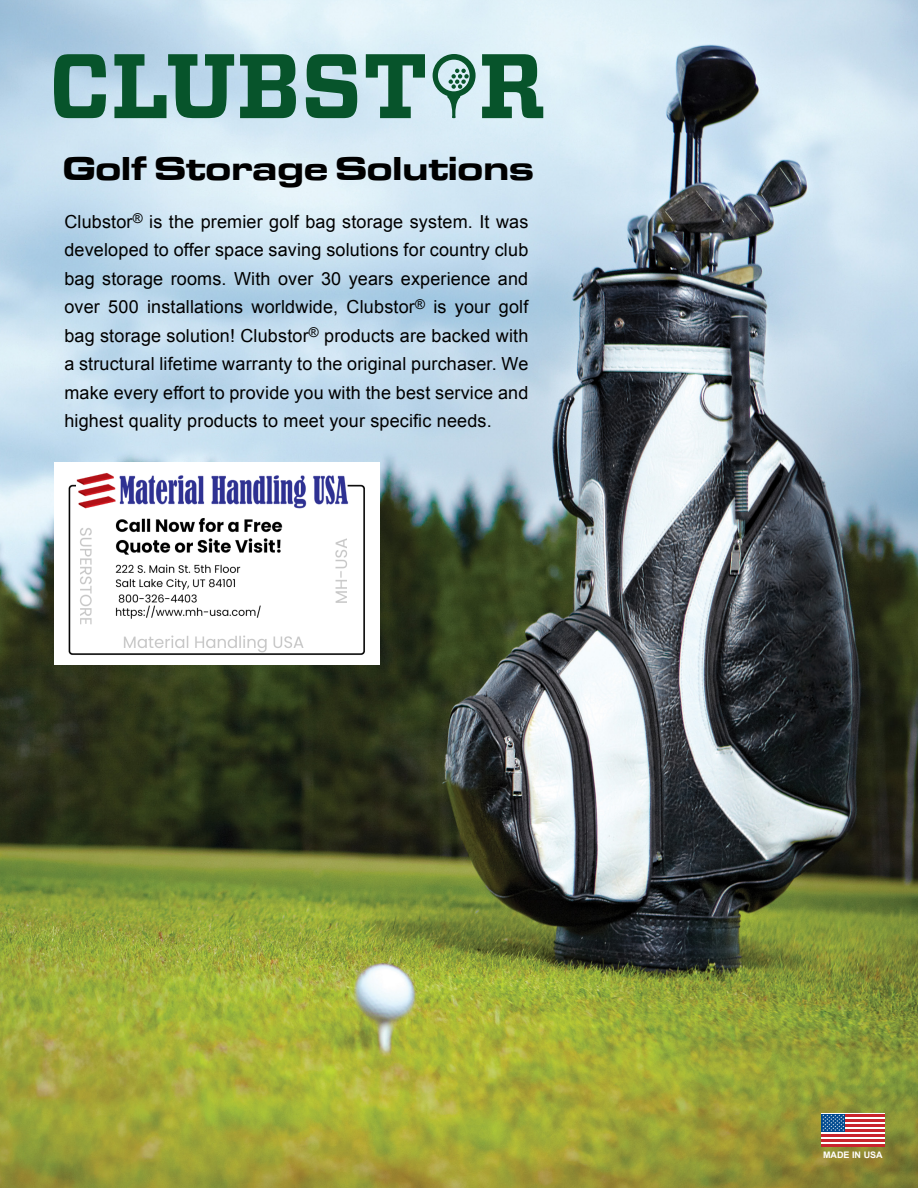
<style>
.page{position:relative;width:918px;height:1188px;background:#fff}
.page>*{position:absolute;margin:0;border:0;box-sizing:border-box;transform-origin:0 0}
.t1{font:700 expanded 34.5px "Eurostile MN";color:#000}
.t2{font:18px/28.5px "Arial";letter-spacing:.01em;color:#000;text-align:justify}
.t3{font:700 9px "Arial";color:#fff}
</style>
<div class="page">
<img style="left:0;top:0;width:918px;height:1188px">
<svg style="left:54px;top:54px;width:52px;height:64px;background:#4f8877"></svg>
<svg style="left:114px;top:54px;width:120px;height:64px;background:#5f9387"></svg>
<svg style="left:240px;top:54px;width:56px;height:64px;background:#3f7d65"></svg>
<svg style="left:306px;top:54px;width:51px;height:64px;background:#448068"></svg>
<svg style="left:366px;top:54px;width:59px;height:64px;background:#6e9f90"></svg>
<svg style="left:482px;top:54px;width:61px;height:64px;background:#528b73"></svg>
<svg style="left:433px;top:54px;width:43px;height:64px;background:#92b9b2"></svg>
<svg style="left:821px;top:1116px;width:63px;height:28px"></svg>
<hr style="left:821px;top:1114px;width:63px;height:2px;background:#c9252c">
<hr style="left:821px;top:1119px;width:63px;height:2px;background:#c9252c">
<hr style="left:821px;top:1124px;width:63px;height:2px;background:#c9252c">
<hr style="left:821px;top:1129px;width:63px;height:3px;background:#c9252c">
<hr style="left:821px;top:1134px;width:63px;height:3px;background:#c9252c">
<hr style="left:821px;top:1139px;width:63px;height:3px;background:#c9252c">
<hr style="left:821px;top:1144px;width:63px;height:3px;background:#c9252c">
<div style="left:821px;top:1114px;width:24px;height:18px;background:#004a8f"></div>
<svg style="left:822px;top:1115px;width:22px;height:16px"></svg>
<img style="left:54px;top:462px;width:325px;height:203px">
<h1 class="t1" style="left:63px;top:149px;width:472px">Golf Storage Solutions</h1>
<p class="t2" style="left:64px;top:207px;width:466px">Clubstor<sup>®</sup> is the premier golf bag storage system. It was developed to offer space saving solutions for country club bag storage rooms. With over 30 years experience and over 500 installations worldwide, Clubstor<sup>®</sup> is your golf bag storage solution! Clubstor<sup>®</sup> products are backed with a structural lifetime warranty to the original purchaser. We make every effort to provide you with the best service and highest quality products to meet your specific needs.</p>
<p class="t3" style="left:823px;top:1149px;width:61px">MADE IN USA</p>
</div>
